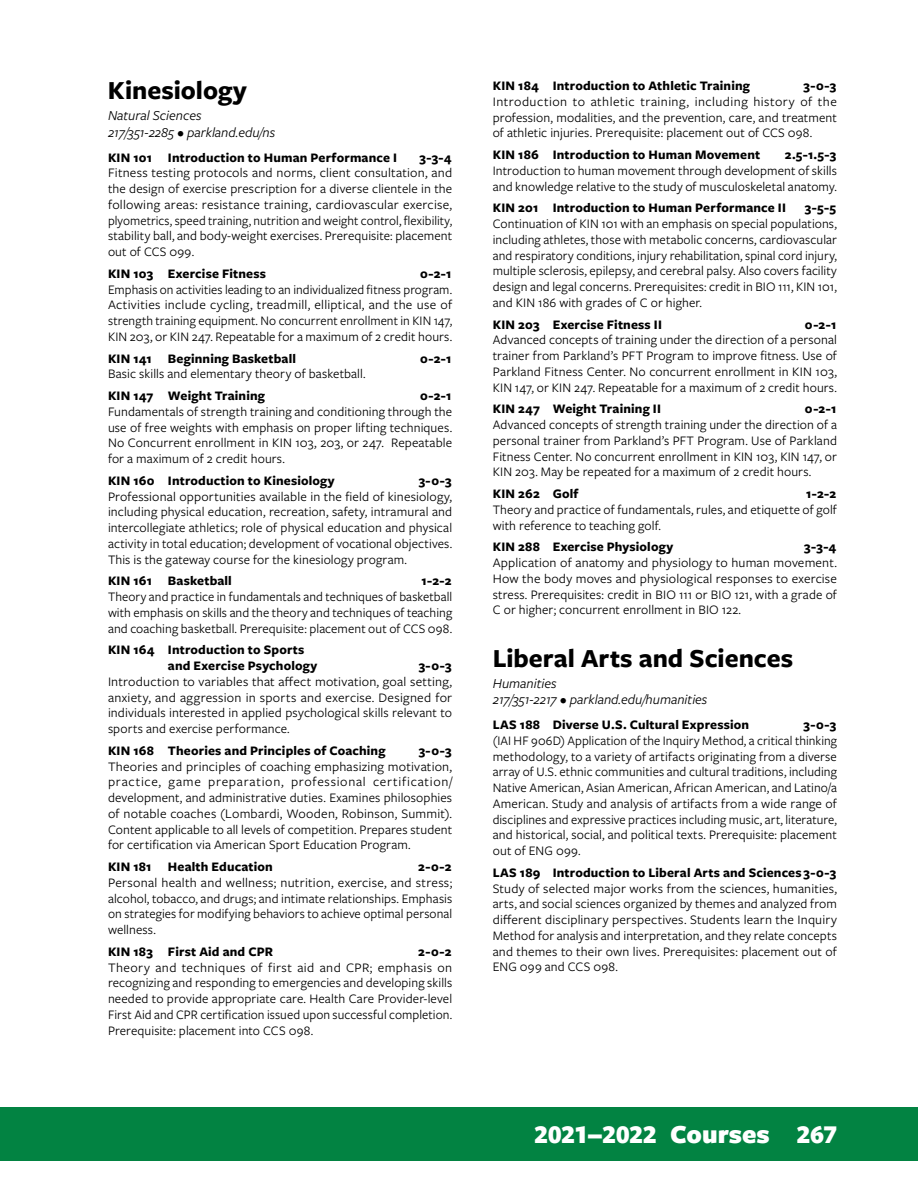
<style>
.page{position:relative;width:918px;height:1188px;background:#fff}
.page>*{position:absolute;margin:0;border:0;box-sizing:border-box;transform-origin:0 0}
.t1{font:700 27px "Freight Sans Pro";color:#000}
.t2{font:900 27px "Freight Sans Pro";color:#fff}
.t3{font:italic 14.25px/16.5px "Freight Sans Pro";color:#000}
.t4{font:13.5px/15.8px "Freight Sans Pro";letter-spacing:.01em;color:#000;text-align:justify}
.t5{font:700 13.5px/15.8px "Freight Sans Pro";letter-spacing:.01em;color:#000}
</style>
<div class="page">
<div style="left:0;top:1107px;width:918px;height:54px;background:#028342"></div>
<h1 class="t1" style="left:108px;top:72px;width:140px">Kinesiology</h1>
<p class="t3" style="left:108px;top:107px;width:169px">Natural Sciences<br>217/351-2285 • parkland.edu/ns</p>
<p class="t5" style="left:108px;top:149px;width:291px">KIN 101 Introduction to Human Performance I</p>
<p class="t5" style="left:420px;top:149px;width:33px">3-3-4</p>
<p class="t4" style="left:108px;top:165px;width:346px">Fitness testing protocols and norms, client consultation, and the design of exercise prescription for a diverse clientele in the following areas: resistance training, cardiovascular exercise, plyometrics, speed training, nutrition and weight control, flexibility, stability ball, and body-weight exercises. Prerequisite: placement out of CCS 099.</p>
<p class="t5" style="left:108px;top:265px;width:160px">KIN 103 Exercise Fitness</p>
<p class="t5" style="left:420px;top:265px;width:33px">0-2-1</p>
<p class="t4" style="left:108px;top:281px;width:346px">Emphasis on activities leading to an individualized fitness program.<br>Activities include cycling, treadmill, elliptical, and the use of strength training equipment. No concurrent enrollment in KIN 147, KIN 203, or KIN 247. Repeatable for a maximum of 2 credit hours.</p>
<p class="t5" style="left:108px;top:350px;width:189px">KIN 141 Beginning Basketball</p>
<p class="t5" style="left:420px;top:350px;width:33px">0-2-1</p>
<p class="t4" style="left:108px;top:366px;width:258px">Basic skills and elementary theory of basketball.</p>
<p class="t5" style="left:108px;top:387px;width:159px">KIN 147 Weight Training</p>
<p class="t5" style="left:420px;top:387px;width:33px">0-2-1</p>
<p class="t4" style="left:108px;top:403px;width:346px">Fundamentals of strength training and conditioning through the use of free weights with emphasis on proper lifting techniques.<br>No Concurrent enrollment in KIN 103, 203, or 247. Repeatable for a maximum of 2 credit hours.</p>
<p class="t5" style="left:108px;top:472px;width:228px">KIN 160 Introduction to Kinesiology</p>
<p class="t5" style="left:419px;top:472px;width:34px">3-0-3</p>
<p class="t4" style="left:108px;top:488px;width:346px">Professional opportunities available in the field of kinesiology, including physical education, recreation, safety, intramural and intercollegiate athletics; role of physical education and physical activity in total education; development of vocational objectives.<br>This is the gateway course for the kinesiology program.</p>
<p class="t5" style="left:108px;top:573px;width:125px">KIN 161 Basketball</p>
<p class="t5" style="left:422px;top:573px;width:31px">1-2-2</p>
<p class="t4" style="left:108px;top:588px;width:346px">Theory and practice in fundamentals and techniques of basketball with emphasis on skills and the theory and techniques of teaching and coaching basketball. Prerequisite: placement out of CCS 098.</p>
<p class="t5" style="left:168px;top:642px;width:151px;text-indent:-60px">KIN 164 Introduction to Sports and Exercise Psychology</p>
<p class="t5" style="left:419px;top:657px;width:34px">3-0-3</p>
<p class="t4" style="left:108px;top:673px;width:346px">Introduction to variables that affect motivation, goal setting, anxiety, and aggression in sports and exercise. Designed for individuals interested in applied psychological skills relevant to sports and exercise performance.</p>
<p class="t5" style="left:108px;top:742px;width:279px">KIN 168 Theories and Principles of Coaching</p>
<p class="t5" style="left:419px;top:742px;width:34px">3-0-3</p>
<p class="t4" style="left:108px;top:758px;width:346px">Theories and principles of coaching emphasizing motivation, practice, game preparation, professional certification/ development, and administrative duties. Examines philosophies of notable coaches (Lombardi, Wooden, Robinson, Summit).<br>Content applicable to all levels of competition. Prepares student for certification via American Sport Education Program.</p>
<p class="t5" style="left:108px;top:858px;width:166px">KIN 181 Health Education</p>
<p class="t5" style="left:418px;top:858px;width:35px">2-0-2</p>
<p class="t4" style="left:108px;top:874px;width:346px">Personal health and wellness; nutrition, exercise, and stress; alcohol, tobacco, and drugs; and intimate relationships. Emphasis on strategies for modifying behaviors to achieve optimal personal wellness.</p>
<p class="t5" style="left:108px;top:943px;width:167px">KIN 183 First Aid and CPR</p>
<p class="t5" style="left:418px;top:943px;width:35px">2-0-2</p>
<p class="t4" style="left:108px;top:959px;width:346px">Theory and techniques of first aid and CPR; emphasis on recognizing and responding to emergencies and developing skills needed to provide appropriate care. Health Care Provider-level First Aid and CPR certification issued upon successful completion.<br>Prerequisite: placement into CCS 098.</p>
<p class="t5" style="left:493px;top:77px;width:259px">KIN 184 Introduction to Athletic Training</p>
<p class="t5" style="left:804px;top:77px;width:34px">3-0-3</p>
<p class="t4" style="left:493px;top:93px;width:346px">Introduction to athletic training, including history of the profession, modalities, and the prevention, care, and treatment of athletic injuries. Prerequisite: placement out of CCS 098.</p>
<p class="t5" style="left:493px;top:146px;width:269px">KIN 186 Introduction to Human Movement</p>
<p class="t5" style="left:785px;top:146px;width:53px">2.5-1.5-3</p>
<p class="t4" style="left:493px;top:162px;width:346px">Introduction to human movement through development of skills and knowledge relative to the study of musculoskeletal anatomy.</p>
<p class="t5" style="left:493px;top:200px;width:295px">KIN 201 Introduction to Human Performance II</p>
<p class="t5" style="left:805px;top:200px;width:33px">3-5-5</p>
<p class="t4" style="left:493px;top:215px;width:346px">Continuation of KIN 101 with an emphasis on special populations, including athletes, those with metabolic concerns, cardiovascular and respiratory conditions, injury rehabilitation, spinal cord injury, multiple sclerosis, epilepsy, and cerebral palsy. Also covers facility design and legal concerns. Prerequisites: credit in BIO 111, KIN 101, and KIN 186 with grades of C or higher.</p>
<p class="t5" style="left:493px;top:316px;width:171px">KIN 203 Exercise Fitness II</p>
<p class="t5" style="left:805px;top:316px;width:33px">0-2-1</p>
<p class="t4" style="left:493px;top:332px;width:346px">Advanced concepts of training under the direction of a personal trainer from Parkland’s PFT Program to improve fitness. Use of Parkland Fitness Center. No concurrent enrollment in KIN 103, KIN 147, or KIN 247. Repeatable for a maximum of 2 credit hours.</p>
<p class="t5" style="left:493px;top:401px;width:170px">KIN 247 Weight Training II</p>
<p class="t5" style="left:805px;top:401px;width:33px">0-2-1</p>
<p class="t4" style="left:493px;top:416px;width:346px">Advanced concepts of strength training under the direction of a personal trainer from Parkland’s PFT Program. Use of Parkland Fitness Center. No concurrent enrollment in KIN 103, KIN 147, or KIN 203. May be repeated for a maximum of 2 credit hours.</p>
<p class="t5" style="left:493px;top:485px;width:87px">KIN 262 Golf</p>
<p class="t5" style="left:806px;top:485px;width:31px">1-2-2</p>
<p class="t4" style="left:493px;top:501px;width:346px">Theory and practice of fundamentals, rules, and etiquette of golf with reference to teaching golf.</p>
<p class="t5" style="left:493px;top:539px;width:182px">KIN 288 Exercise Physiology</p>
<p class="t5" style="left:804px;top:539px;width:33px">3-3-4</p>
<p class="t4" style="left:493px;top:554px;width:346px">Application of anatomy and physiology to human movement.<br>How the body moves and physiological responses to exercise stress. Prerequisites: credit in BIO 111 or BIO 121, with a grade of C or higher; concurrent enrollment in BIO 122.</p>
<h1 class="t1" style="left:493px;top:640px;width:302px">Liberal Arts and Sciences</h1>
<p class="t3" style="left:493px;top:674px;width:216px">Humanities<br>217/351-2217 • parkland.edu/humanities</p>
<p class="t5" style="left:493px;top:716px;width:258px">LAS 188 Diverse U.S. Cultural Expression</p>
<p class="t5" style="left:804px;top:716px;width:34px">3-0-3</p>
<p class="t4" style="left:493px;top:732px;width:346px">(IAI HF 906D) Application of the Inquiry Method, a critical thinking methodology, to a variety of artifacts originating from a diverse array of U.S. ethnic communities and cultural traditions, including Native American, Asian American, African American, and Latino/a American. Study and analysis of artifacts from a wide range of disciplines and expressive practices including music, art, literature, and historical, social, and political texts. Prerequisite: placement out of ENG 099.</p>
<p class="t5" style="left:493px;top:864px;width:345px">LAS 189 Introduction to Liberal Arts and Sciences 3-0-3</p>
<p class="t4" style="left:493px;top:880px;width:346px">Study of selected major works from the sciences, humanities, arts, and social sciences organized by themes and analyzed from different disciplinary perspectives. Students learn the Inquiry Method for analysis and interpretation, and they relate concepts and themes to their own lives. Prerequisites: placement out of ENG 099 and CCS 098.</p>
<h1 class="t2" style="left:534px;top:1115px;width:304px">2021–2022 Courses 267</h1>
</div>
